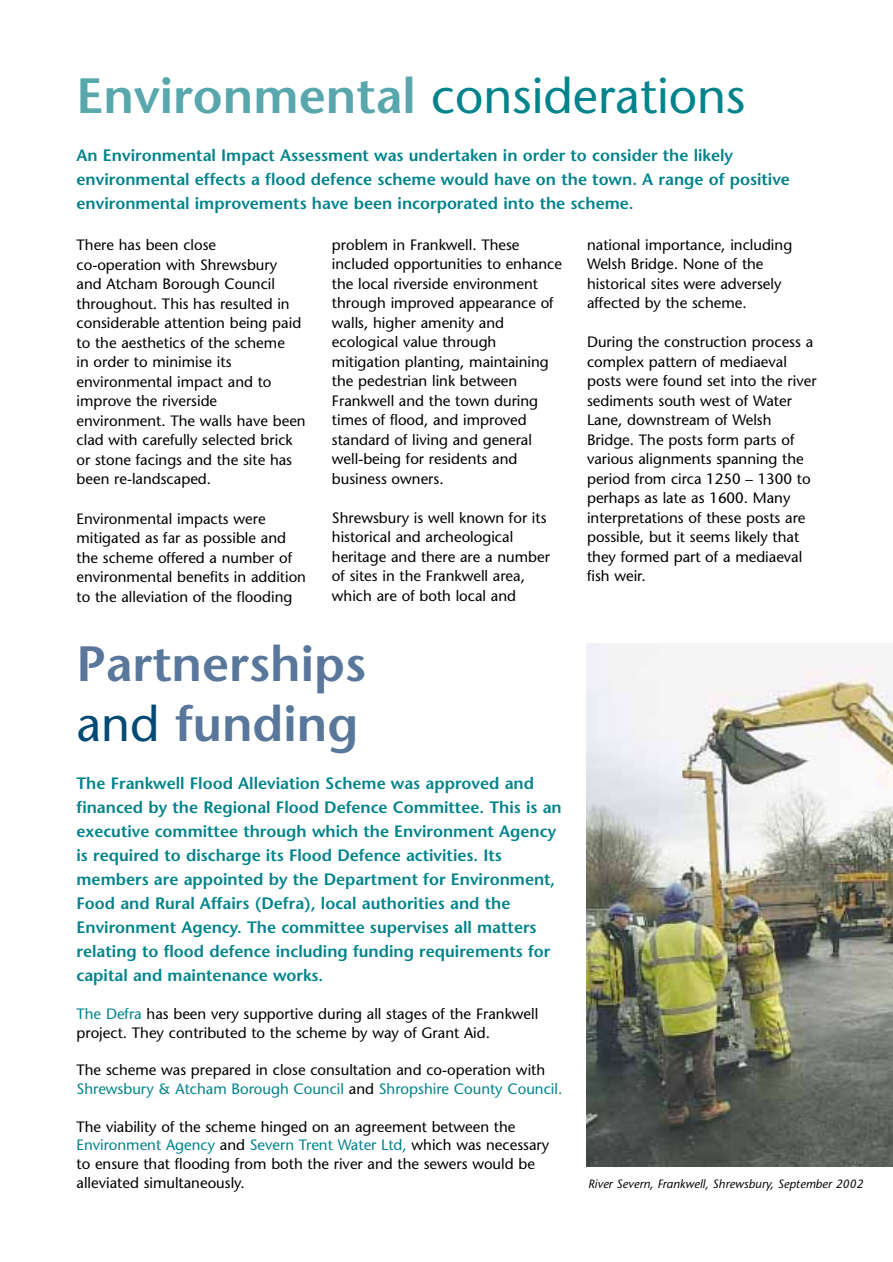
<style>
.page{position:relative;width:893px;height:1262px;background:#fff}
.page>*{position:absolute;margin:0;border:0;box-sizing:border-box;transform-origin:0 0}
.t1{font:49.5px "Stone Sans";color:#00838b}
.t2{font:600 49.5px/59.4px "Stone Sans";color:#58779a}
.t3{font:600 16.5px/24px "Stone Sans";color:#00838b}
.t4{font:15px/19.5px "Stone Sans";color:#000}
.t5{font:italic 12px "Stone Sans";letter-spacing:.005em;color:#000}
.s1{font-weight:600;color:#58a7ac}
.s2{font-weight:400;color:#004a73}
.s3{color:#00838b}
</style>
<div class="page">
<img style="left:586px;top:644px;width:306px;height:522px">
<h1 class="t1" style="left:77px;top:76px;width:670px"><span class="s1">Environmental</span> considerations</h1>
<p class="t3" style="left:77px;top:145px;width:715px">An Environmental Impact Assessment was undertaken in order to consider the likely environmental effects a flood defence scheme would have on the town. A range of positive environmental improvements have been incorporated into the scheme.</p>
<p class="t4" style="left:587px;top:236px;width:207px">national importance, including<br>Welsh Bridge. None of the historical sites were adversely affected by the scheme.</p>
<p class="t4" style="left:587px;top:334px;width:231px">During the construction process a complex pattern of mediaeval posts were found set into the river sediments south west of Water<br>Lane, downstream of Welsh<br>Bridge. The posts form parts of various alignments spanning the period from circa 1250 – 1300 to perhaps as late as 1600. Many interpretations of these posts are possible, but it seems likely that they formed part of a mediaeval fish weir.</p>
<p class="t4" style="left:332px;top:236px;width:231px">problem in Frankwell. These included opportunities to enhance the local riverside environment through improved appearance of walls, higher amenity and ecological value through mitigation planting, maintaining the pedestrian link between<br>Frankwell and the town during times of flood, and improved standard of living and general well-being for residents and business owners.</p>
<p class="t4" style="left:332px;top:509px;width:219px">Shrewsbury is well known for its historical and archeological heritage and there are a number of sites in the Frankwell area, which are of both local and</p>
<p class="t4" style="left:77px;top:237px;width:231px">There has been close<br>co-operation with Shrewsbury and Atcham Borough Council throughout. This has resulted in considerable attention being paid to the aesthetics of the scheme<br>in order to minimise its environmental impact and to improve the riverside environment. The walls have been clad with carefully selected brick or stone facings and the site has been re-landscaped.</p>
<p class="t4" style="left:77px;top:510px;width:231px">Environmental impacts were mitigated as far as possible and the scheme offered a number of environmental benefits in addition to the alleviation of the flooding</p>
<h1 class="t2" style="left:76px;top:639px;width:291px">Partnerships <span class="s2">and</span> funding</h1>
<p class="t3" style="left:76px;top:773px;width:487px">The Frankwell Flood Alleviation Scheme was approved and financed by the Regional Flood Defence Committee. This is an executive committee through which the Environment Agency is required to discharge its Flood Defence activities. Its members are appointed by the Department for Environment, Food and Rural Affairs (Defra), local authorities and the Environment Agency. The committee supervises all matters relating to flood defence including funding requirements for capital and maintenance works.</p>
<p class="t4" style="left:76px;top:1006px;width:463px;line-height:18.8px"><span class="s3">The Defra</span> has been very supportive during all stages of the Frankwell project. They contributed to the scheme by way of Grant Aid.</p>
<p class="t4" style="left:76px;top:1062px;width:487px;line-height:18.8px">The scheme was prepared in close consultation and co-operation with<br><span class="s3">Shrewsbury &amp; Atcham Borough Council</span> and <span class="s3">Shropshire County Council.</span></p>
<p class="t4" style="left:77px;top:1118px;width:474px;line-height:18.8px">The viability of the scheme hinged on an agreement between the <span class="s3">Environment Agency</span> and <span class="s3">Severn Trent Water Ltd,</span> which was necessary to ensure that flooding from both the river and the sewers would be alleviated simultaneously.</p>
<p class="t5" style="left:588px;top:1179px;width:277px">River Severn, Frankwell, Shrewsbury, September 2002</p>
</div>
